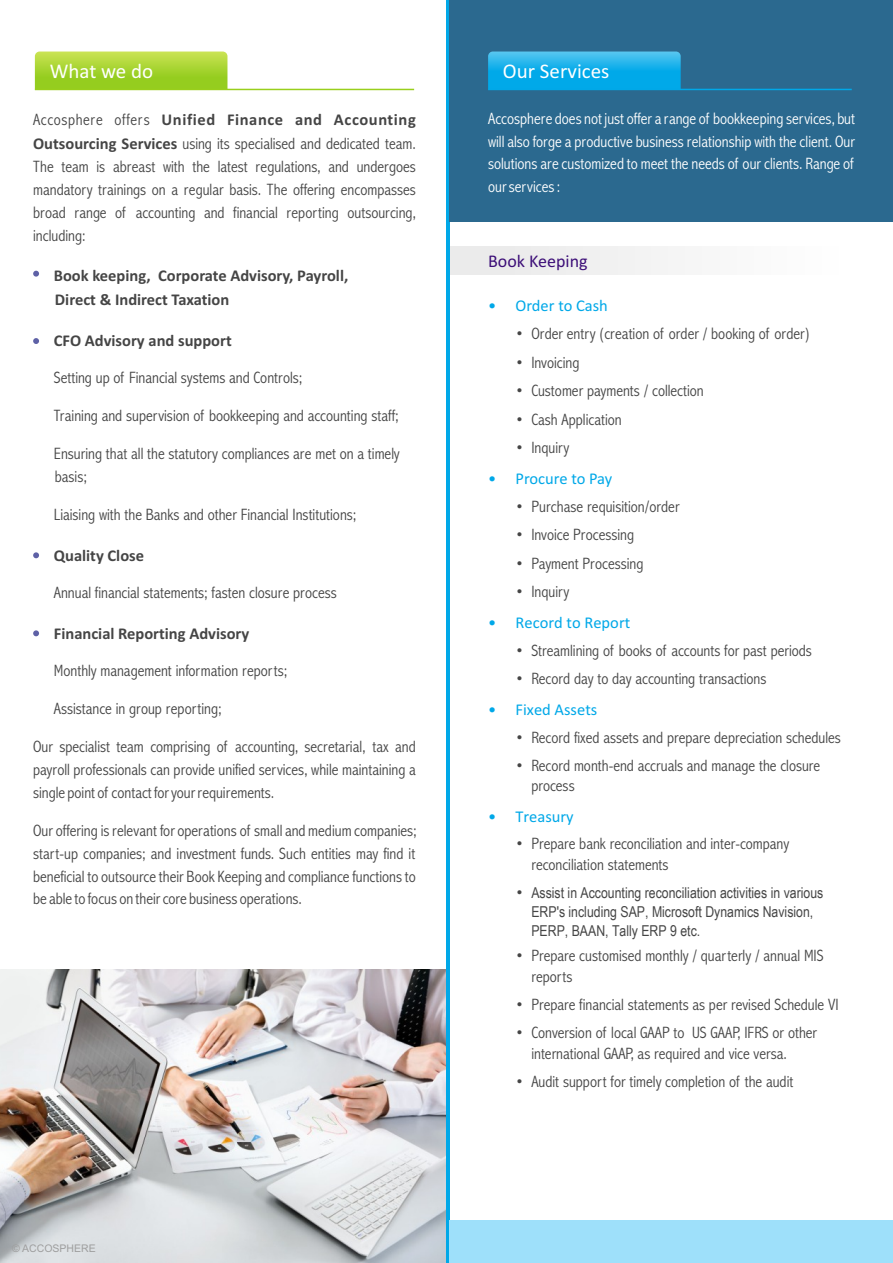
<style>
.page{position:relative;width:893px;height:1263px;background:#fff}
.page>*{position:absolute;margin:0;border:0;box-sizing:border-box;transform-origin:0 0}
.t1{font:21px "Calibri";color:#fff}
.t2{font:18px "Calibri";color:#3d0f78}
.t3{font:300 condensed 16.5px/22.8px "Abadi";color:#454545}
.t4{font:300 condensed 16.5px/22.8px "Abadi";color:#fff;text-align:justify}
.t5{font:700 16.5px/24.2px "Calibri";color:#454545}
.t6{font:16.5px "Calibri";color:#00a8e8}
.t7{font:700 16.5px "Calibri";letter-spacing:.035em;color:#454545}
.t8{font:15px/19px "Arial Narrow";color:#454545}
.t9{font:10.5px "Arial";color:#9e9e9e}
.s1{font-family:"Abadi";font-weight:300;font-stretch:condensed}
.s2{font-family:"Calibri";font-weight:700;font-stretch:normal}
.s3{font-family:"Abadi";font-weight:300;font-stretch:condensed;font-size:16.5px}
</style>
<div class="page">
<img style="left:0;top:970px;width:446px;height:293px">
<svg style="left:35px;top:52px;width:192px;height:37px;background:#a7d431"></svg>
<hr style="left:35px;top:89px;width:379px;height:1px;background:#99cf1c">
<div style="left:448px;top:247px;width:422px;height:27px;background:#f4f4f4"></div>
<svg style="left:33px;top:271px;width:6px;height:6px"></svg>
<svg style="left:33px;top:338px;width:6px;height:6px"></svg>
<svg style="left:33px;top:552px;width:6px;height:6px"></svg>
<svg style="left:33px;top:630px;width:6px;height:6px"></svg>
<hr style="left:446px;top:0;width:4px;height:1263px;background:#00a8e8">
<div style="left:450px;top:1220px;width:443px;height:43px;background:#9ee0fa"></div>
<div style="left:450px;top:0;width:443px;height:222px;background:#2b698f"></div>
<svg style="left:488px;top:52px;width:193px;height:37px;background:#16b0ea"></svg>
<hr style="left:488px;top:89px;width:364px;height:1px;background:#00a8e8">
<p class="t1" style="left:50px;top:63px;width:105px">What we do</p>
<p class="t7" style="left:33px;top:113px;width:384px"><span class="s1">Accosphere offers</span> Unified Finance and Accounting</p>
<p class="t3" style="left:33px;top:134px;width:384px;text-align:justify"><span class="s2">Outsourcing Services</span> using its specialised and dedicated team.<br>The team is abreast with the latest regulations, and undergoes mandatory trainings on a regular basis. The offering encompasses broad range of accounting and financial reporting outsourcing, including:</p>
<p class="t5" style="left:54px;top:265px;width:296px">Book keeping, Corporate Advisory, Payroll,<br>Direct &amp; Indirect Taxation</p>
<p class="t5" style="left:54px;top:329px;width:179px">CFO Advisory and support</p>
<p class="t3" style="left:54px;top:368px;width:250px">Setting up of Financial systems and Controls;</p>
<p class="t3" style="left:54px;top:406px;width:346px">Training and supervision of bookkeeping and accounting staff;</p>
<p class="t3" style="left:54px;top:444px;width:347px">Ensuring that all the statutory compliances are met on a timely basis;</p>
<p class="t3" style="left:54px;top:505px;width:304px">Liaising with the Banks and other Financial Institutions;</p>
<p class="t5" style="left:54px;top:544px;width:92px">Quality Close</p>
<p class="t3" style="left:54px;top:583px;width:284px">Annual financial statements; fasten closure process</p>
<p class="t5" style="left:54px;top:623px;width:197px">Financial Reporting Advisory</p>
<p class="t3" style="left:54px;top:661px;width:235px">Monthly management information reports;</p>
<p class="t3" style="left:54px;top:699px;width:169px">Assistance in group reporting;</p>
<p class="t3" style="left:33px;top:737px;width:384px;text-align:justify">Our specialist team comprising of accounting, secretarial, tax and payroll professionals can provide unified services, while maintaining a single point of contact foryourrequirements.</p>
<p class="t3" style="left:33px;top:821px;width:385px;text-align:justify">Our offering is relevant for operations of small and medium companies; start-up companies; and investment funds. Such entities may find it beneficial to outsource their Book Keeping and compliance functions to be able to focus on their core business operations.</p>
<p class="t9" style="left:12px;top:1244px;width:85px">© ACCOSPHERE</p>
<p class="t1" style="left:503px;top:62px;width:108px">Our Services</p>
<p class="t4" style="left:488px;top:109px;width:368px">Accosphere does not just offer a range of bookkeeping services, but will also forge a productive business relationship with the client. Our solutions are customized to meet the needs of our clients. Range of our services :</p>
<p class="t2" style="left:488px;top:253px;width:101px">Book Keeping</p>
<p class="t6" style="left:488px;top:299px;width:10px">•</p>
<p class="t6" style="left:515px;top:299px;width:94px">Order to Cash</p>
<p class="t3" style="left:515px;top:324px;width:296px">• Order entry (creation of order / booking of order)</p>
<p class="t3" style="left:515px;top:352px;width:65px">• Invoicing</p>
<p class="t3" style="left:515px;top:381px;width:190px">• Customer payments / collection</p>
<p class="t3" style="left:515px;top:409px;width:108px">• Cash Application</p>
<p class="t3" style="left:515px;top:438px;width:55px">• Inquiry</p>
<p class="t6" style="left:488px;top:471px;width:126px">• Procure to Pay</p>
<p class="t3" style="left:515px;top:497px;width:166px">• Purchase requisition/order</p>
<p class="t3" style="left:515px;top:525px;width:120px">• Invoice Processing</p>
<p class="t3" style="left:515px;top:553px;width:129px">• Payment Processing</p>
<p class="t3" style="left:515px;top:582px;width:55px">• Inquiry</p>
<p class="t6" style="left:488px;top:615px;width:144px">• Record to Report</p>
<p class="t3" style="left:515px;top:641px;width:298px">• Streamlining of books of accounts for past periods</p>
<p class="t3" style="left:515px;top:669px;width:253px">• Record day to day accounting transactions</p>
<p class="t6" style="left:488px;top:702px;width:111px">• Fixed Assets</p>
<p class="t3" style="left:515px;top:728px;width:327px">• Record fixed assets and prepare depreciation schedules</p>
<p class="t3" style="left:531px;top:756px;width:290px;line-height:20.9px;text-indent:-16px">• Record month-end accruals and manage the closure process</p>
<p class="t6" style="left:488px;top:809px;width:87px">• Treasury</p>
<p class="t3" style="left:531px;top:835px;width:259px;line-height:20.9px;text-indent:-16px">• Prepare bank reconciliation and inter-company reconciliation statements</p>
<p class="t8" style="left:531px;top:883px;width:293px;text-indent:-16px"><span class="s3">•</span> Assist in Accounting reconciliation activities in various<br>ERP's including SAP, Microsoft Dynamics Navision,<br>PERP, BAAN, Tally ERP 9 etc.</p>
<p class="t3" style="left:531px;top:947px;width:294px;line-height:20.9px;text-indent:-16px">• Prepare customised monthly / quarterly / annual MIS reports</p>
<p class="t3" style="left:515px;top:995px;width:325px">• Prepare financial statements as per revised Schedule VI</p>
<p class="t3" style="left:531px;top:1024px;width:287px;line-height:20.9px;text-indent:-16px">• Conversion of local GAAP to US GAAP, IFRS or other international GAAP, as required and vice versa.</p>
<p class="t3" style="left:515px;top:1072px;width:279px">• Audit support for timely completion of the audit</p>
</div>
